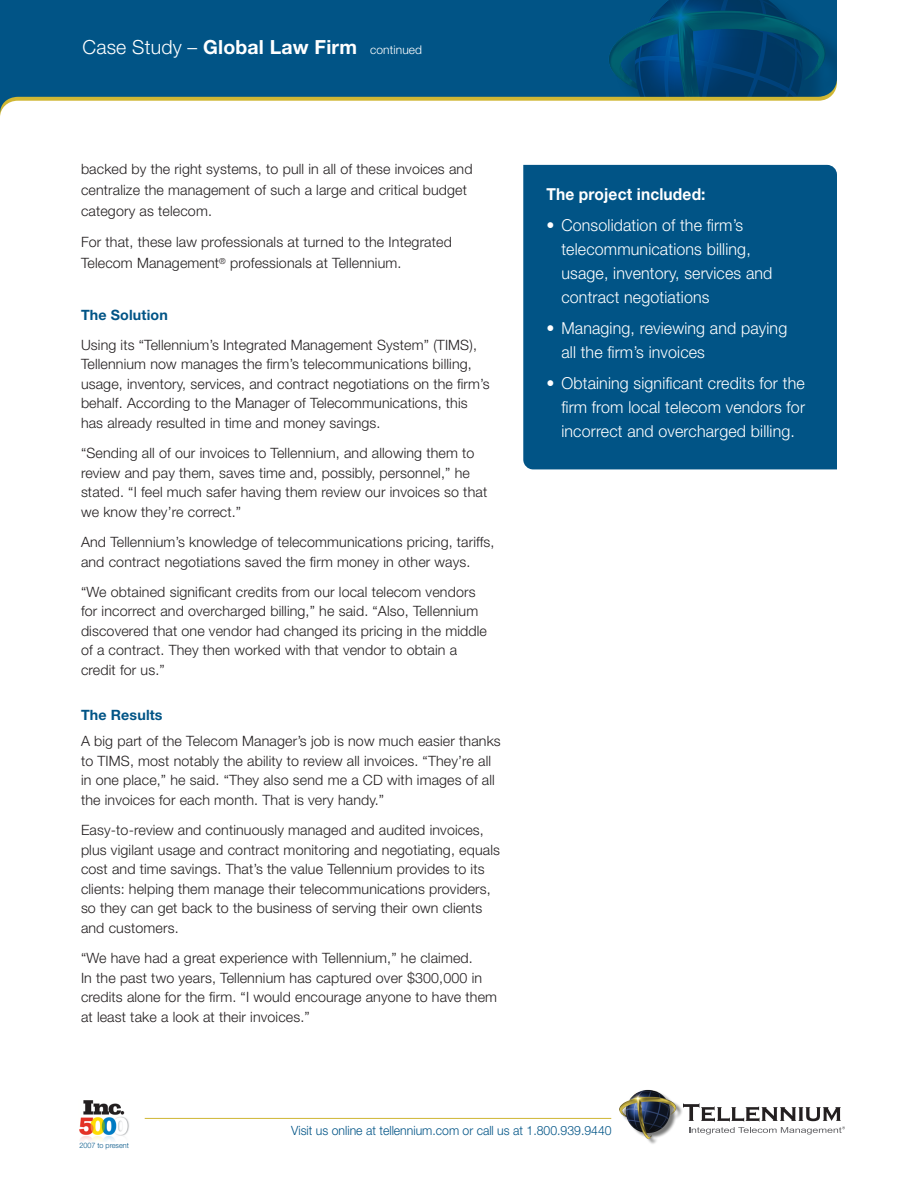
<style>
.page{position:relative;width:918px;height:1188px;background:#fff}
.page>*{position:absolute;margin:0;border:0;box-sizing:border-box;transform-origin:0 0}
.t1{font:700 19.5px "Helvetica Neue LT Std";letter-spacing:.01em;color:#fff}
.t2{font:300 16.5px/24px "Helvetica Neue LT Std";letter-spacing:.01em;color:#fff}
.t3{font:700 16.5px "Helvetica Neue LT Std";letter-spacing:.01em;color:#fff;scale:.94 1}
.t4{font:300 14.25px/19.5px "Helvetica Neue LT Std";letter-spacing:.01em;color:#231f20}
.t5{font:700 14.25px "Helvetica Neue LT Std";letter-spacing:.01em;color:#015486}
.t6{font:300 12.75px "Helvetica Neue LT Std";color:#015486;scale:.96 1}
.t7{font:300 7.5px "Helvetica Neue LT Std";color:#015486;scale:.96 1}
.s1{font-weight:300}
.s2{font-weight:300;font-size:12px}
</style>
<div class="page">
<svg style="left:0;top:0;width:607px;height:116px;background:#296d93"></svg>
<img style="left:607px;top:0;width:230px;height:101px">
<hr style="left:145px;top:1118px;width:466px;height:1px;background:#d0b734">
<img style="left:79px;top:1100px;width:50px;height:41px">
<div style="left:523px;top:165px;width:314px;height:304px;background:#015486"></div>
<svg style="left:683px;top:1103px;width:162px;height:32px"></svg>
<img style="left:620px;top:1089px;width:62px;height:55px">
<p class="t1" style="left:82px;top:35px;width:341px"><span class="s1">Case Study –</span> Global Law Firm <span class="s2">continued</span></p>
<p class="t4" style="left:81px;top:158px;width:393px;line-height:21px">backed by the right systems, to pull in all of these invoices and centralize the management of such a large and critical budget category as telecom.</p>
<p class="t4" style="left:81px;top:231px;width:372px;line-height:21px">For that, these law professionals at turned to the Integrated<br>Telecom Management<sup>®</sup> professionals at Tellennium.</p>
<p class="t5" style="left:81px;top:306px;width:88px">The Solution</p>
<p class="t4" style="left:81px;top:335px;width:410px">Using its “Tellennium’s Integrated Management System” (TIMS), Tellennium now manages the firm’s telecommunications billing, usage, inventory, services, and contract negotiations on the firm’s behalf. According to the Manager of Telecommunications, this has already resulted in time and money savings.</p>
<p class="t4" style="left:81px;top:443px;width:408px">“Sending all of our invoices to Tellennium, and allowing them to review and pay them, saves time and, possibly, personnel,” he stated. “I feel much safer having them review our invoices so that we know they’re correct.”</p>
<p class="t4" style="left:81px;top:532px;width:415px">And Tellennium’s knowledge of telecommunications pricing, tariffs, and contract negotiations saved the firm money in other ways.</p>
<p class="t4" style="left:81px;top:582px;width:407px">“We obtained significant credits from our local telecom vendors for incorrect and overcharged billing,” he said. “Also, Tellennium discovered that one vendor had changed its pricing in the middle of a contract. They then worked with that vendor to obtain a credit for us.”</p>
<p class="t5" style="left:81px;top:706px;width:83px">The Results</p>
<p class="t4" style="left:81px;top:731px;width:421px">A big part of the Telecom Manager’s job is now much easier thanks to TIMS, most notably the ability to review all invoices. “They’re all in one place,” he said. “They also send me a CD with images of all the invoices for each month. That is very handy.”</p>
<p class="t4" style="left:81px;top:820px;width:421px">Easy-to-review and continuously managed and audited invoices, plus vigilant usage and contract monitoring and negotiating, equals cost and time savings. That’s the value Tellennium provides to its clients: helping them manage their telecommunications providers, so they can get back to the business of serving their own clients and customers.</p>
<p class="t4" style="left:81px;top:948px;width:418px">“We have had a great experience with Tellennium,” he claimed.<br>In the past two years, Tellennium has captured over $300,000 in credits alone for the firm. “I would encourage anyone to have them at least take a look at their invoices.”</p>
<p class="t3" style="left:546px;top:184px;width:171px">The project included:</p>
<p class="t2" style="left:561px;top:213px;width:212px;text-indent:-15px">• Consolidation of the firm’s telecommunications billing, usage, inventory, services and contract negotiations</p>
<p class="t2" style="left:561px;top:316px;width:227px;text-indent:-15px">• Managing, reviewing and paying all the firm’s invoices</p>
<p class="t2" style="left:561px;top:370px;width:245px;text-align:justify;text-indent:-15px">• Obtaining significant credits for the firm from local telecom vendors for incorrect and overcharged billing.</p>
<p class="t7" style="left:80px;top:1141px;width:53px">2007 to present</p>
<p class="t6" style="left:291px;top:1123px;width:335px">Visit us online at tellennium.com or call us at 1.800.939.9440</p>
</div>
